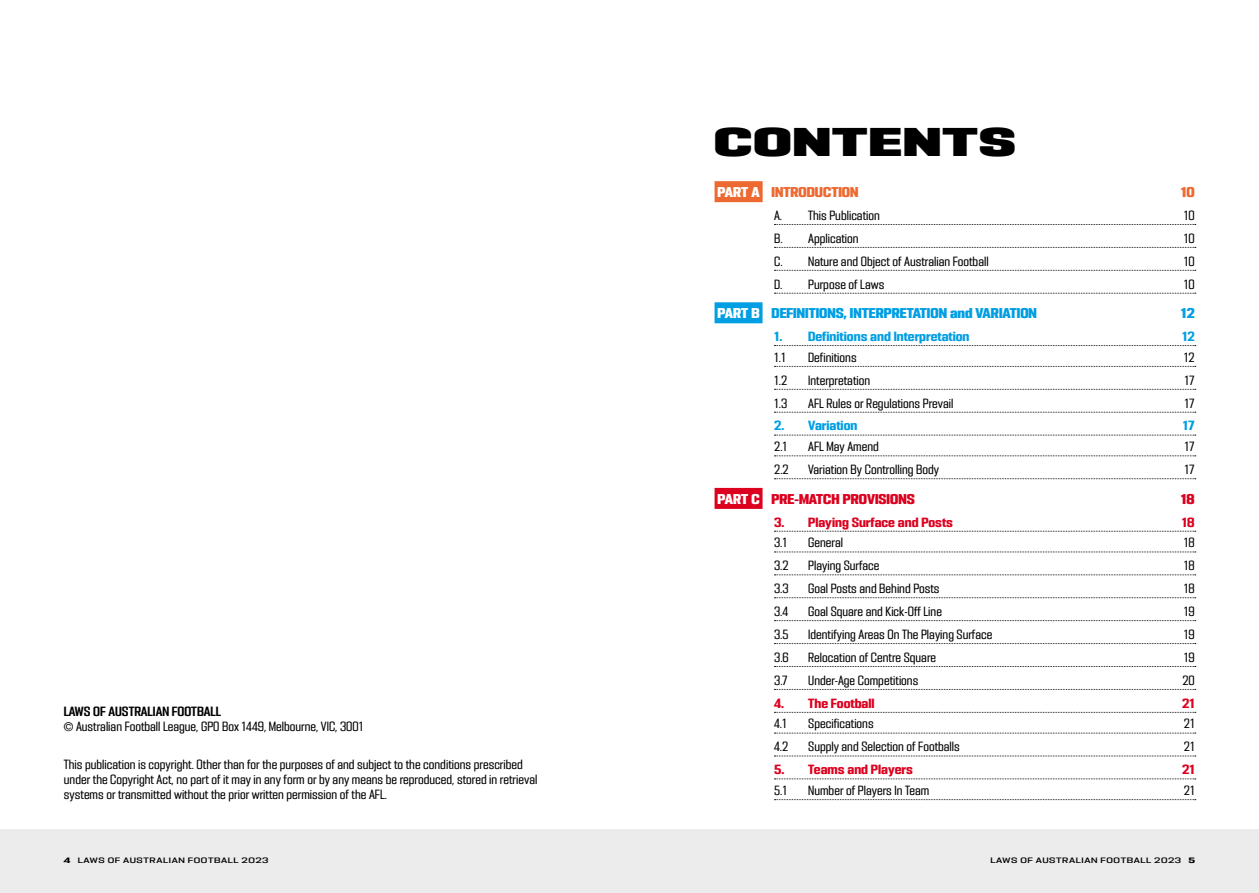
<style>
.page{position:relative;width:1259px;height:893px;background:#fff}
.page>*{position:absolute;margin:0;border:0;box-sizing:border-box;transform-origin:0 0}
.t1{font:36px "PODIUM Sharp 7.12";letter-spacing:.05em;color:#000}
.t2{font:12.75px "PODIUM Sharp 4.11";color:#009ee3}
.t3{font:12.75px "PODIUM Sharp 4.11";color:#dc011f}
.t4{font:12.75px "PODIUM Sharp 4.11";color:#ed6931}
.t5{font:12px/15px "PODIUM Sharp 4.7";color:#000}
.t6{font:12px "PODIUM Sharp 4.10";color:#dc011f}
.t7{font:12px "PODIUM Sharp 4.10";color:#009ee3}
.t8{font:12px "PODIUM Sharp 4.9";color:#000}
.t9{font:7.05px "PODIUM Sharp 7.8";letter-spacing:.085em;color:#000}
.s1{font-family:"Helvetica Neue"}
.s2{color:#fff}
.s3{font-family:"PODIUM Sharp 7.10"}
</style>
<div class="page">
<div style="left:0;top:829px;width:1259px;height:64px;background:#ececec"></div>
<div style="left:714px;top:181px;width:48px;height:21px;background:#ed6931"></div>
<svg style="left:774px;top:224px;width:421px;height:1px"></svg>
<svg style="left:774px;top:247px;width:421px;height:1px"></svg>
<svg style="left:774px;top:270px;width:421px;height:1px"></svg>
<svg style="left:774px;top:293px;width:421px;height:1px"></svg>
<div style="left:714px;top:302px;width:48px;height:21px;background:#009ee3"></div>
<svg style="left:774px;top:345px;width:421px;height:1px"></svg>
<svg style="left:774px;top:366px;width:421px;height:1px"></svg>
<svg style="left:774px;top:389px;width:421px;height:1px"></svg>
<svg style="left:774px;top:412px;width:421px;height:1px"></svg>
<svg style="left:774px;top:435px;width:421px;height:1px"></svg>
<svg style="left:774px;top:455px;width:421px;height:1px"></svg>
<svg style="left:774px;top:478px;width:421px;height:1px"></svg>
<div style="left:714px;top:488px;width:48px;height:21px;background:#dc011f"></div>
<svg style="left:774px;top:531px;width:421px;height:1px"></svg>
<svg style="left:774px;top:552px;width:421px;height:1px"></svg>
<svg style="left:774px;top:574px;width:421px;height:1px"></svg>
<svg style="left:774px;top:597px;width:421px;height:1px"></svg>
<svg style="left:774px;top:620px;width:421px;height:1px"></svg>
<svg style="left:774px;top:643px;width:421px;height:1px"></svg>
<svg style="left:774px;top:666px;width:421px;height:1px"></svg>
<svg style="left:774px;top:689px;width:421px;height:1px"></svg>
<svg style="left:774px;top:712px;width:421px;height:1px"></svg>
<svg style="left:774px;top:733px;width:421px;height:1px"></svg>
<svg style="left:774px;top:756px;width:421px;height:1px"></svg>
<svg style="left:774px;top:778px;width:421px;height:1px"></svg>
<svg style="left:774px;top:799px;width:421px;height:1px"></svg>
<p class="t8" style="left:64px;top:704px;width:159px">LAWS OF AUSTRALIAN FOOTBALL</p>
<p class="t5" style="left:64px;top:719px;width:301px"><span class="s1">©</span> Australian Football League, GPO Box 1449, Melbourne, VIC, 3001</p>
<p class="t5" style="left:64px;top:757px;width:475px">This publication is copyright. Other than for the purposes of and subject to the conditions prescribed under the Copyright Act, no part of it may in any form or by any means be reproduced, stored in retrieval systems or transmitted without the prior written permission of the AFL.</p>
<h1 class="t1" style="left:714px;top:119px;width:303px">CONTENTS</h1>
<p class="t4" style="left:717px;top:184px;width:142px"><span class="s2">PART A</span> INTRODUCTION</p>
<p class="t4" style="left:1180px;top:184px;width:16px">10</p>
<p class="t5" style="left:774px;top:208px;width:107px">A. This Publication</p>
<p class="t5" style="left:1183px;top:208px;width:12px">10</p>
<p class="t5" style="left:774px;top:231px;width:86px">B. Application</p>
<p class="t5" style="left:1183px;top:231px;width:12px">10</p>
<p class="t5" style="left:774px;top:253px;width:216px">C. Nature and Object of Australian Football</p>
<p class="t5" style="left:1183px;top:253px;width:12px">10</p>
<p class="t5" style="left:774px;top:276px;width:112px">D. Purpose of Laws</p>
<p class="t5" style="left:1183px;top:276px;width:12px">10</p>
<p class="t2" style="left:717px;top:305px;width:321px"><span class="s2">PART B</span> DEFINITIONS, INTERPRETATION and VARIATION</p>
<p class="t2" style="left:1180px;top:305px;width:15px">12</p>
<p class="t7" style="left:774px;top:329px;width:197px">1. Definitions and Interpretation</p>
<p class="t7" style="left:1182px;top:329px;width:14px">12</p>
<p class="t5" style="left:774px;top:350px;width:13px">1.1</p>
<p class="t5" style="left:808px;top:350px;width:50px">Definitions</p>
<p class="t5" style="left:1183px;top:350px;width:12px">12</p>
<p class="t5" style="left:774px;top:372px;width:15px">1.2</p>
<p class="t5" style="left:808px;top:372px;width:64px">Interpretation</p>
<p class="t5" style="left:1184px;top:372px;width:12px">17</p>
<p class="t5" style="left:774px;top:395px;width:15px">1.3</p>
<p class="t5" style="left:808px;top:395px;width:147px">AFL Rules or Regulations Prevail</p>
<p class="t5" style="left:1184px;top:395px;width:12px">17</p>
<p class="t7" style="left:774px;top:418px;width:85px">2. Variation</p>
<p class="t7" style="left:1182px;top:418px;width:13px">17</p>
<p class="t5" style="left:774px;top:439px;width:15px">2.1</p>
<p class="t5" style="left:808px;top:439px;width:72px">AFL May Amend</p>
<p class="t5" style="left:1184px;top:439px;width:12px">17</p>
<p class="t5" style="left:774px;top:462px;width:16px">2.2</p>
<p class="t5" style="left:808px;top:462px;width:132px">Variation By Controlling Body</p>
<p class="t5" style="left:1184px;top:462px;width:12px">17</p>
<p class="t3" style="left:717px;top:490px;width:199px"><span class="s2">PART C</span> PRE-MATCH PROVISIONS</p>
<p class="t3" style="left:1180px;top:490px;width:15px">18</p>
<p class="t6" style="left:774px;top:514px;width:180px">3. Playing Surface and Posts</p>
<p class="t6" style="left:1182px;top:514px;width:14px">18</p>
<p class="t5" style="left:774px;top:535px;width:15px">3.1</p>
<p class="t5" style="left:808px;top:535px;width:36px">General</p>
<p class="t5" style="left:1183px;top:535px;width:12px">18</p>
<p class="t5" style="left:774px;top:558px;width:16px">3.2</p>
<p class="t5" style="left:808px;top:558px;width:73px">Playing Surface</p>
<p class="t5" style="left:1183px;top:558px;width:12px">18</p>
<p class="t5" style="left:774px;top:581px;width:16px">3.3</p>
<p class="t5" style="left:808px;top:581px;width:133px">Goal Posts and Behind Posts</p>
<p class="t5" style="left:1183px;top:581px;width:12px">18</p>
<p class="t5" style="left:774px;top:604px;width:16px">3.4</p>
<p class="t5" style="left:808px;top:604px;width:135px">Goal Square and Kick-Off Line</p>
<p class="t5" style="left:1183px;top:604px;width:12px">19</p>
<p class="t5" style="left:774px;top:627px;width:16px">3.5</p>
<p class="t5" style="left:808px;top:627px;width:186px">Identifying Areas On The Playing Surface</p>
<p class="t5" style="left:1183px;top:627px;width:12px">19</p>
<p class="t5" style="left:774px;top:650px;width:16px">3.6</p>
<p class="t5" style="left:808px;top:650px;width:129px">Relocation of Centre Square</p>
<p class="t5" style="left:1183px;top:650px;width:12px">19</p>
<p class="t5" style="left:774px;top:673px;width:15px">3.7</p>
<p class="t5" style="left:808px;top:673px;width:112px">Under-Age Competitions</p>
<p class="t5" style="left:1182px;top:673px;width:14px">20</p>
<p class="t6" style="left:774px;top:695px;width:102px">4. The Football</p>
<p class="t6" style="left:1182px;top:695px;width:14px">21</p>
<p class="t5" style="left:774px;top:716px;width:14px">4.1</p>
<p class="t5" style="left:808px;top:716px;width:67px">Specifications</p>
<p class="t5" style="left:1184px;top:716px;width:12px">21</p>
<p class="t5" style="left:774px;top:739px;width:16px">4.2</p>
<p class="t5" style="left:808px;top:739px;width:153px">Supply and Selection of Footballs</p>
<p class="t5" style="left:1184px;top:739px;width:12px">21</p>
<p class="t6" style="left:774px;top:762px;width:140px">5. Teams and Players</p>
<p class="t6" style="left:1182px;top:762px;width:14px">21</p>
<p class="t5" style="left:774px;top:783px;width:14px">5.1</p>
<p class="t5" style="left:808px;top:783px;width:123px">Number of Players In Team</p>
<p class="t5" style="left:1184px;top:783px;width:12px">21</p>
<p class="t9" style="left:64px;top:856px;width:206px"><span class="s3">4</span> LAWS OF AUSTRALIAN FOOTBALL 2023</p>
<p class="t9" style="left:990px;top:856px;width:206px">LAWS OF AUSTRALIAN FOOTBALL 2023 <span class="s3">5</span></p>
</div>
